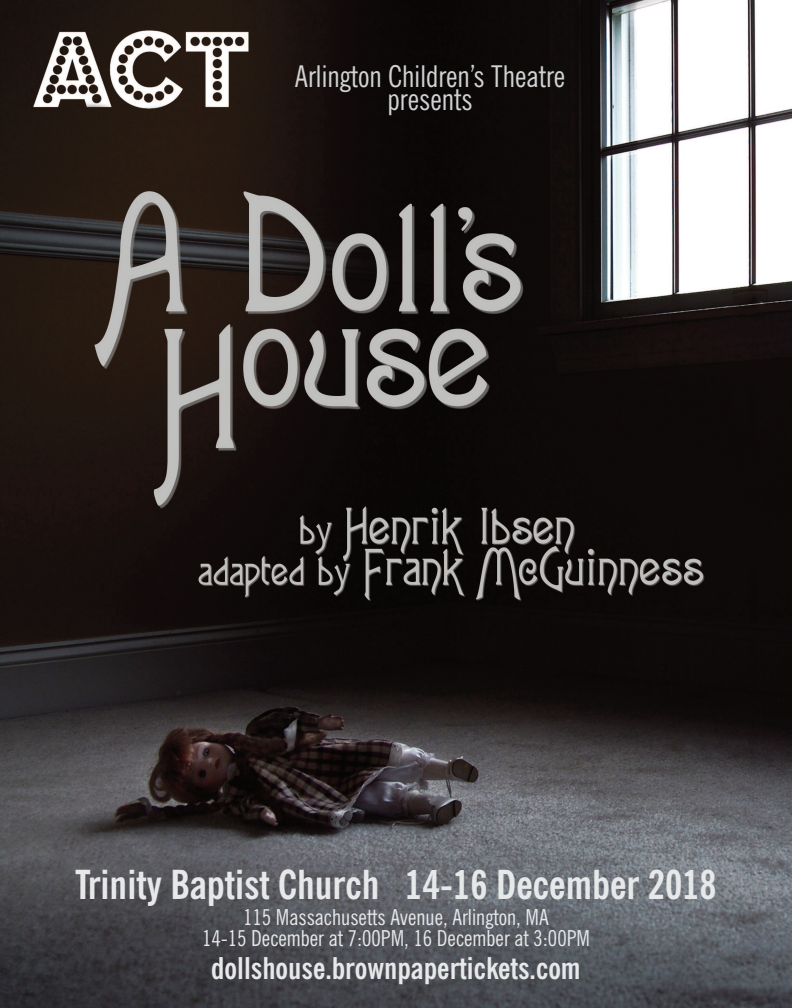
<style>
.page{position:relative;width:792px;height:1008px;background:#fff}
.page>*{position:absolute;margin:0;border:0;box-sizing:border-box;transform-origin:0 0}
.t1{font:700 condensed 40px "News Gothic BT";color:#e7e8e9}
.t2{font:condensed 30px/23px "News Gothic BT";color:#d1d2d4;text-align:center}
.t3{font:700 condensed 30px "News Gothic BT";color:#e7e8e9}
.t4{font:condensed 22px/21px "News Gothic BT";color:#e7e8e9;text-align:center}
</style>
<div class="page">
<img style="left:0;top:0;width:792px;height:1008px">
<h2 class="t2" style="left:295px;top:66px;width:272px">Arlington Children’s Theatre presents</h2>
<h1 class="t1" style="left:75px;top:862px;width:643px">Trinity Baptist Church 14-16 December 2018</h1>
<p class="t4" style="left:202px;top:907px;width:390px">115 Massachusetts Avenue, Arlington, MA<br>14-15 December at 7:00PM, 16 December at 3:00PM</p>
<h2 class="t3" style="left:211px;top:951px;width:371px">dollshouse.brownpapertickets.com</h2>
</div>
